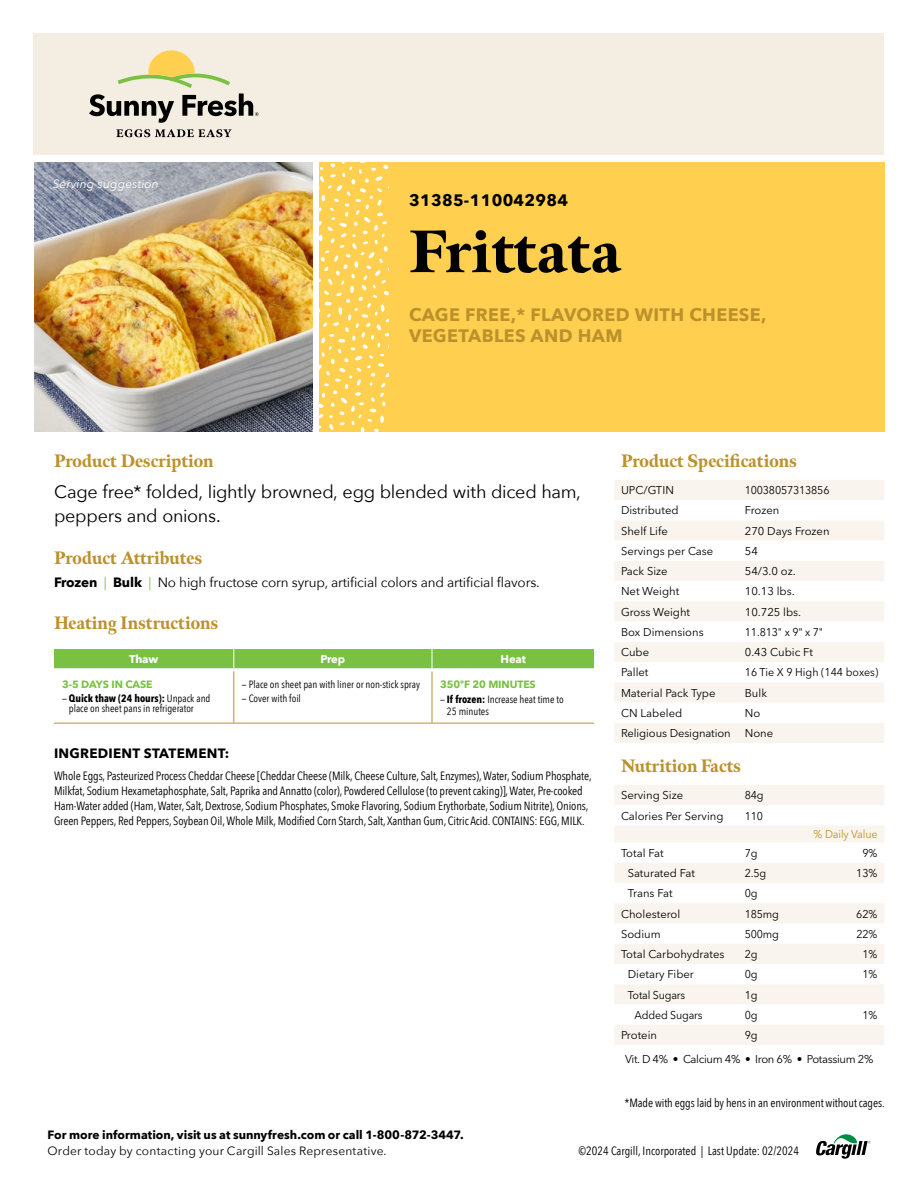
<style>
.page{position:relative;width:918px;height:1188px;background:#fff}
.page>*{position:absolute;margin:0;border:0;box-sizing:border-box;transform-origin:0 0}
.t1{font:900 60px "Meno Display";letter-spacing:-.01em;color:#000}
.t2{font:900 18px "Meno Display";color:#bc912c;scale:.95 1}
.t3{font:18px/24px "Avenir Next";letter-spacing:-.015em;color:#000}
.t4{font:700 18px/21.6px "Avenir Next";letter-spacing:.02em;color:#bc912c}
.t5{font:700 16.5px "Avenir Next";letter-spacing:.02em;color:#000}
.t6{font:13.5px "Avenir Next";letter-spacing:-.01em;color:#000}
.t7{font:700 13.5px "Avenir Next";letter-spacing:.02em;color:#000}
.t8{font:12px/15px "Avenir Next Condensed";letter-spacing:-.01em;color:#000}
.t9{font:700 12px "Avenir Next";color:#000}
.t10{font:12px "Avenir Next";letter-spacing:.015em;color:#000}
.t11{font:italic 12px "Avenir Next";letter-spacing:.01em;color:#fff}
.t12{font:11.25px "Avenir Next LT Pro";color:#000}
.t13{font:11.25px "Avenir Next LT Pro";color:#000;scale:.95 1}
.t14{font:11.25px/23.7px "Avenir Next LT Pro";letter-spacing:-.03em;color:#000;text-align:center;scale:.95 1}
.t15{font:700 11.25px "Avenir Next";letter-spacing:-.015em;color:#fff}
.t16{font:11.25px "Avenir Next LT Pro";letter-spacing:-.015em;color:#bc912c;scale:.95 1}
.t17{font:10.5px/10.5px "Avenir Next Condensed";color:#000}
.t18{font:700 10.5px "Avenir Next";letter-spacing:-.01em;color:#7ac143}
.s1{font-weight:700}
.s2{color:#7ac143}
</style>
<div class="page">
<div style="left:33px;top:34px;width:851px;height:121px;background:#f4ede1"></div>
<svg style="left:320px;top:162px;width:69px;height:270px;background:#ffd460"></svg>
<svg style="left:816px;top:1134px;width:55px;height:25px"></svg>
<svg style="left:116px;top:129px;width:116px;height:8px"></svg>
<svg style="left:118px;top:50px;width:112px;height:38px"></svg>
<svg style="left:89px;top:94px;width:85px;height:29px"></svg>
<svg style="left:182px;top:94px;width:77px;height:22px"></svg>
<img style="left:34px;top:162px;width:279px;height:270px">
<div style="left:614px;top:480px;width:270px;height:263px;background:#f9f5ee"></div>
<svg style="left:614px;top:500px;width:270px;height:223px"></svg>
<div style="left:614px;top:785px;width:270px;height:20px;background:#f9f5ee"></div>
<div style="left:614px;top:826px;width:270px;height:16px;background:#f9f5ee"></div>
<svg style="left:614px;top:863px;width:270px;height:182px;fill:#f9f5ee"></svg>
<hr style="left:233px;top:671px;width:1px;height:52px;background:#bc912c">
<hr style="left:432px;top:671px;width:1px;height:52px;background:#bc912c">
<hr style="left:54px;top:723px;width:180px;height:1px;background:#bc912c">
<hr style="left:234px;top:723px;width:198px;height:1px;background:#bc912c">
<hr style="left:432px;top:723px;width:162px;height:1px;background:#bc912c">
<div style="left:54px;top:649px;width:540px;height:19px;background:#7ac143"></div>
<div style="left:389px;top:162px;width:495px;height:270px;background:#ffd04f"></div>
<p class="t11" style="left:53px;top:173px;width:108px">Serving suggestion</p>
<h3 class="t5" style="left:409px;top:185px;width:161px">31385-110042984</h3>
<h1 class="t1" style="left:409px;top:213px;width:213px">Frittata</h1>
<h2 class="t4" style="left:409px;top:303px;width:359px">CAGE FREE,* FLAVORED WITH CHEESE,<br>VEGETABLES AND HAM</h2>
<h2 class="t2" style="left:54px;top:449px;width:170px">Product Description</h2>
<h2 class="t3" style="left:54px;top:479px;width:528px">Cage free* folded, lightly browned, egg blended with diced ham, peppers and onions.</h2>
<h2 class="t2" style="left:54px;top:546px;width:157px">Product Attributes</h2>
<p class="t6" style="left:54px;top:571px;width:487px"><span class="s1">Frozen</span> <span class="s2">|</span> <span class="s1">Bulk</span> <span class="s2">|</span> No high fructose corn syrup, artificial colors and artificial flavors.</p>
<h2 class="t2" style="left:54px;top:611px;width:174px">Heating Instructions</h2>
<p class="t15" style="left:129px;top:649px;width:31px">Thaw</p>
<p class="t15" style="left:321px;top:649px;width:26px">Prep</p>
<p class="t15" style="left:501px;top:649px;width:27px">Heat</p>
<p class="t18" style="left:62px;top:676px;width:92px">3-5 DAYS IN CASE</p>
<p class="t17" style="left:69px;top:692px;width:143px;text-indent:-7px">— <span class="s1">Quick thaw (24 hours):</span> Unpack and place on sheet pans in refrigerator</p>
<p class="t17" style="left:242px;top:679px;width:180px">— Place on sheet pan with liner or non-stick spray</p>
<p class="t17" style="left:242px;top:692px;width:61px">— Cover with foil</p>
<p class="t18" style="left:440px;top:676px;width:97px">350ºF 20 MINUTES</p>
<p class="t17" style="left:447px;top:693px;width:118px;line-height:12px;text-indent:-7px">— <span class="s1">If frozen:</span> Increase heat time to<br>25 minutes</p>
<p class="t7" style="left:54px;top:742px;width:177px">INGREDIENT STATEMENT:</p>
<p class="t8" style="left:54px;top:767px;width:539px">Whole Eggs, Pasteurized Process Cheddar Cheese [Cheddar Cheese (Milk, Cheese Culture, Salt, Enzymes), Water, Sodium Phosphate, Milkfat, Sodium Hexametaphosphate, Salt, Paprika and Annatto (color), Powdered Cellulose (to prevent caking)], Water, Pre-cooked Ham-Water added (Ham, Water, Salt, Dextrose, Sodium Phosphates, Smoke Flavoring, Sodium Erythorbate, Sodium Nitrite), Onions, Green Peppers, Red Peppers, Soybean Oil, Whole Milk, Modified Corn Starch, Salt, Xanthan Gum, Citric Acid. CONTAINS: EGG, MILK.</p>
<h2 class="t2" style="left:621px;top:449px;width:187px">Product Specifications</h2>
<p class="t12" style="left:621px;top:484px;width:54px">UPC/GTIN</p>
<p class="t13" style="left:745px;top:484px;width:91px">10038057313856</p>
<p class="t12" style="left:621px;top:504px;width:59px">Distributed</p>
<p class="t12" style="left:745px;top:504px;width:36px">Frozen</p>
<p class="t12" style="left:621px;top:524px;width:48px">Shelf Life</p>
<p class="t12" style="left:745px;top:524px;width:86px">270 Days Frozen</p>
<p class="t12" style="left:621px;top:544px;width:94px">Servings per Case</p>
<p class="t12" style="left:745px;top:544px;width:15px">54</p>
<p class="t12" style="left:621px;top:565px;width:48px">Pack Size</p>
<p class="t12" style="left:745px;top:565px;width:52px">54/3.0 oz.</p>
<p class="t12" style="left:621px;top:585px;width:60px">Net Weight</p>
<p class="t12" style="left:745px;top:585px;width:51px">10.13 lbs.</p>
<p class="t12" style="left:621px;top:605px;width:71px">Gross Weight</p>
<p class="t12" style="left:745px;top:605px;width:58px">10.725 lbs.</p>
<p class="t12" style="left:621px;top:625px;width:84px">Box Dimensions</p>
<p class="t13" style="left:745px;top:625px;width:84px">11.813" x 9" x 7"</p>
<p class="t12" style="left:621px;top:646px;width:30px">Cube</p>
<p class="t12" style="left:745px;top:646px;width:70px">0.43 Cubic Ft</p>
<p class="t12" style="left:621px;top:666px;width:29px">Pallet</p>
<p class="t13" style="left:745px;top:666px;width:142px">16 Tie X 9 High (144 boxes)</p>
<p class="t12" style="left:621px;top:686px;width:96px">Material Pack Type</p>
<p class="t12" style="left:745px;top:686px;width:24px">Bulk</p>
<p class="t12" style="left:621px;top:706px;width:63px">CN Labeled</p>
<p class="t12" style="left:745px;top:706px;width:17px">No</p>
<p class="t12" style="left:621px;top:727px;width:111px">Religious Designation</p>
<p class="t12" style="left:745px;top:727px;width:30px">None</p>
<h2 class="t2" style="left:621px;top:754px;width:128px">Nutrition Facts</h2>
<p class="t12" style="left:621px;top:789px;width:64px">Serving Size</p>
<p class="t13" style="left:745px;top:789px;width:21px">84g</p>
<p class="t12" style="left:621px;top:809px;width:104px">Calories Per Serving</p>
<p class="t13" style="left:745px;top:809px;width:21px">110</p>
<p class="t16" style="left:814px;top:828px;width:69px">% Daily Value</p>
<p class="t12" style="left:621px;top:846px;width:44px">Total Fat</p>
<p class="t13" style="left:745px;top:846px;width:15px">7g</p>
<p class="t13" style="left:863px;top:846px;width:17px">9%</p>
<p class="t12" style="left:628px;top:866px;width:69px">Saturated Fat</p>
<p class="t13" style="left:745px;top:866px;width:24px">2.5g</p>
<p class="t13" style="left:856px;top:866px;width:24px">13%</p>
<p class="t12" style="left:628px;top:887px;width:46px">Trans Fat</p>
<p class="t13" style="left:745px;top:887px;width:15px">0g</p>
<p class="t12" style="left:621px;top:907px;width:61px">Cholesterol</p>
<p class="t13" style="left:745px;top:907px;width:37px">185mg</p>
<p class="t13" style="left:856px;top:907px;width:24px">62%</p>
<p class="t12" style="left:621px;top:927px;width:41px">Sodium</p>
<p class="t13" style="left:745px;top:927px;width:37px">500mg</p>
<p class="t13" style="left:857px;top:927px;width:24px">22%</p>
<p class="t12" style="left:621px;top:947px;width:105px">Total Carbohydrates</p>
<p class="t13" style="left:745px;top:947px;width:15px">2g</p>
<p class="t13" style="left:862px;top:947px;width:17px">1%</p>
<p class="t12" style="left:628px;top:968px;width:68px">Dietary Fiber</p>
<p class="t13" style="left:745px;top:968px;width:15px">0g</p>
<p class="t13" style="left:863px;top:968px;width:17px">1%</p>
<p class="t13" style="left:628px;top:988px;width:62px">Total Sugars</p>
<p class="t13" style="left:745px;top:988px;width:15px">1g</p>
<p class="t13" style="left:635px;top:1008px;width:73px">Added Sugars</p>
<p class="t13" style="left:745px;top:1008px;width:15px">0g</p>
<p class="t13" style="left:863px;top:1008px;width:17px">1%</p>
<p class="t12" style="left:621px;top:1028px;width:38px">Protein</p>
<p class="t14" style="left:625px;top:1023px;width:263px">9g<br>Vit. D 4% • Calcium 4% • Iron 6% • Potassium 2%</p>
<p class="t8" style="left:624px;top:1095px;width:262px">*Made with eggs laid by hens in an environment without cages.</p>
<p class="t9" style="left:48px;top:1124px;width:418px">For more information, visit us at sunnyfresh.com or call 1-800-872-3447.</p>
<p class="t10" style="left:48px;top:1141px;width:341px">Order today by contacting your Cargill Sales Representative.</p>
<p class="t8" style="left:579px;top:1142px;width:222px">©2024 Cargill, Incorporated | Last Update: 02/2024</p>
</div>
